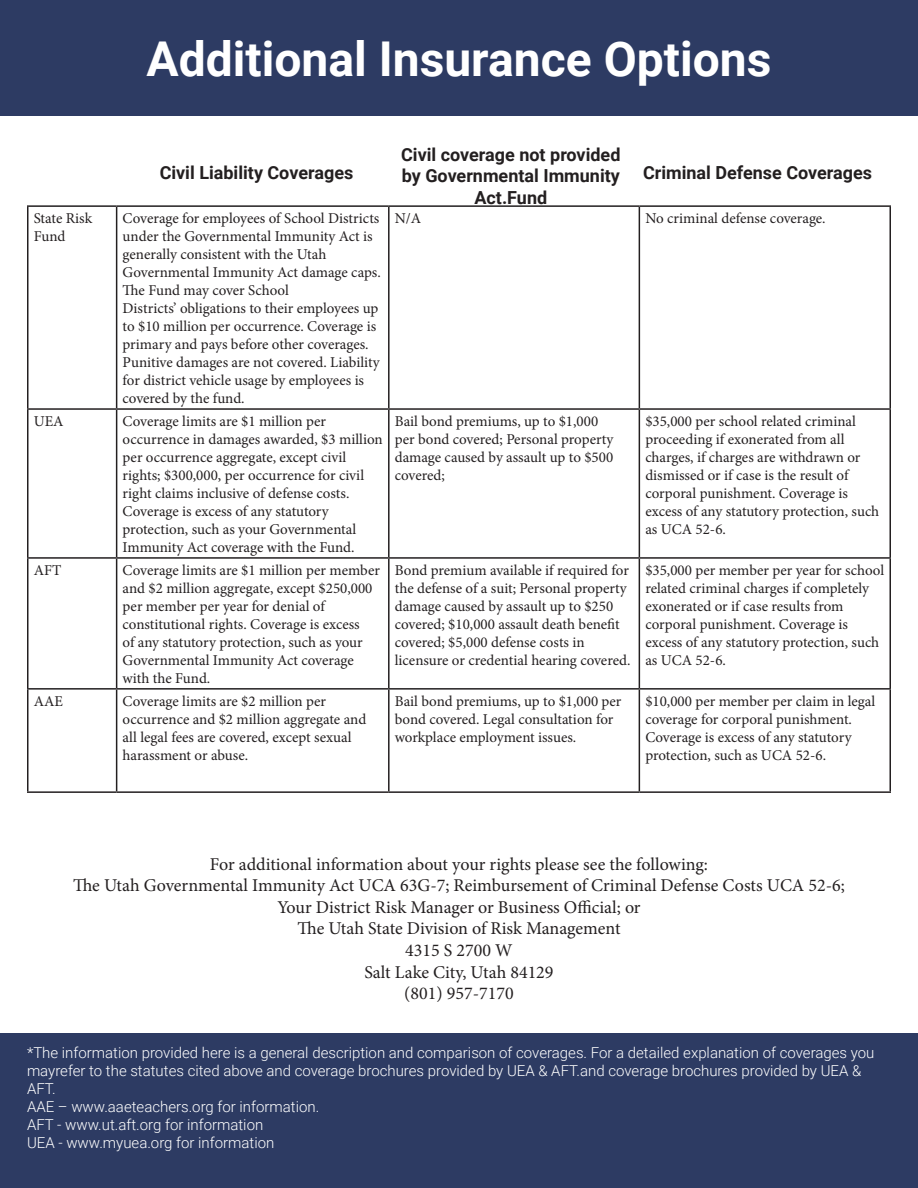
<style>
.page{position:relative;width:918px;height:1188px;background:#fff}
.page>*{position:absolute;margin:0;border:0;box-sizing:border-box;transform-origin:0 0}
.t1{font:700 48px "Roboto";color:#fff}
.t2{font:18px "Minion Pro";color:#231f20}
.t3{font:700 18px/21.6px "Roboto";color:#231f20;text-align:center}
.t4{font:15px/18px "Minion Pro";color:#231f20}
.t5{font:300 15px/18px "Roboto";color:#fff}
</style>
<div class="page">
<div style="left:0;top:0;width:918px;height:116px;background:#2d3b63"></div>
<hr style="left:27px;top:205px;width:90px;height:2px;background:#231f20">
<hr style="left:27px;top:207px;width:1px;height:201px;background:#231f20">
<hr style="left:117px;top:205px;width:272px;height:2px;background:#231f20">
<hr style="left:116px;top:207px;width:1px;height:201px;background:#231f20">
<hr style="left:389px;top:205px;width:250px;height:2px;background:#231f20">
<hr style="left:388px;top:207px;width:2px;height:201px;background:#231f20">
<hr style="left:639px;top:205px;width:252px;height:2px;background:#231f20">
<hr style="left:639px;top:207px;width:1px;height:201px;background:#231f20">
<hr style="left:890px;top:207px;width:1px;height:201px;background:#231f20">
<hr style="left:27px;top:408px;width:90px;height:2px;background:#231f20">
<hr style="left:27px;top:410px;width:1px;height:147px;background:#231f20">
<hr style="left:117px;top:408px;width:272px;height:2px;background:#231f20">
<hr style="left:116px;top:410px;width:1px;height:147px;background:#231f20">
<hr style="left:389px;top:408px;width:250px;height:2px;background:#231f20">
<hr style="left:388px;top:410px;width:2px;height:147px;background:#231f20">
<hr style="left:639px;top:408px;width:252px;height:2px;background:#231f20">
<hr style="left:639px;top:410px;width:1px;height:147px;background:#231f20">
<hr style="left:890px;top:410px;width:1px;height:147px;background:#231f20">
<hr style="left:27px;top:557px;width:90px;height:2px;background:#231f20">
<hr style="left:27px;top:559px;width:1px;height:129px;background:#231f20">
<hr style="left:117px;top:557px;width:272px;height:2px;background:#231f20">
<hr style="left:116px;top:559px;width:1px;height:129px;background:#231f20">
<hr style="left:389px;top:557px;width:250px;height:2px;background:#231f20">
<hr style="left:388px;top:559px;width:2px;height:129px;background:#231f20">
<hr style="left:639px;top:557px;width:252px;height:2px;background:#231f20">
<hr style="left:639px;top:559px;width:1px;height:129px;background:#231f20">
<hr style="left:890px;top:559px;width:1px;height:129px;background:#231f20">
<hr style="left:27px;top:688px;width:90px;height:2px;background:#231f20">
<hr style="left:27px;top:690px;width:1px;height:101px;background:#231f20">
<hr style="left:117px;top:688px;width:272px;height:2px;background:#231f20">
<hr style="left:116px;top:690px;width:1px;height:101px;background:#231f20">
<hr style="left:389px;top:688px;width:250px;height:2px;background:#231f20">
<hr style="left:388px;top:690px;width:2px;height:101px;background:#231f20">
<hr style="left:639px;top:688px;width:252px;height:2px;background:#231f20">
<hr style="left:639px;top:690px;width:1px;height:101px;background:#231f20">
<hr style="left:890px;top:690px;width:1px;height:101px;background:#231f20">
<hr style="left:27px;top:791px;width:90px;height:2px;background:#231f20">
<hr style="left:117px;top:791px;width:272px;height:2px;background:#231f20">
<hr style="left:389px;top:791px;width:250px;height:2px;background:#231f20">
<hr style="left:639px;top:791px;width:252px;height:2px;background:#231f20">
<div style="left:0;top:1034px;width:918px;height:154px;background:#2d3b63"></div>
<p class="t1" style="left:146px;top:25px;width:627px">Additional Insurance Options</p>
<p class="t4" style="left:34px;top:209px;width:60px">State Risk</p>
<p class="t4" style="left:34px;top:227px;width:33px">Fund</p>
<p class="t3" style="left:160px;top:161px;width:195px">Civil Liability Coverages</p>
<p class="t4" style="left:123px;top:209px;width:258px">Coverage for employees of School Districts under the Governmental Immunity Act is generally consistent with the Utah</p>
<p class="t4" style="left:123px;top:263px;width:260px">Governmental Immunity Act damage caps.<br>The Fund may cover School</p>
<p class="t4" style="left:123px;top:299px;width:258px">Districts’ obligations to their employees up to $10 million per occurrence. Coverage is primary and pays before other coverages.<br>Punitive damages are not covered. Liability for district vehicle usage by employees is covered by the fund.</p>
<p class="t4" style="left:34px;top:412px;width:31px">UEA</p>
<p class="t4" style="left:123px;top:412px;width:205px">Coverage limits are $1 million per</p>
<p class="t4" style="left:123px;top:430px;width:262px">occurrence in damages awarded, $3 million per occurrence aggregate, except civil rights; $300,000, per occurrence for civil right claims inclusive of defense costs.</p>
<p class="t4" style="left:123px;top:502px;width:208px">Coverage is excess of any statutory</p>
<p class="t4" style="left:123px;top:520px;width:235px">protection, such as your Governmental<br>Immunity Act coverage with the Fund.</p>
<p class="t4" style="left:34px;top:561px;width:29px">AFT</p>
<p class="t4" style="left:123px;top:561px;width:259px">Coverage limits are $1 million per member and $2 million aggregate, except $250,000 per member per year for denial of</p>
<p class="t4" style="left:123px;top:615px;width:242px">constitutional rights. Coverage is excess of any statutory protection, such as your Governmental Immunity Act coverage with the Fund.</p>
<p class="t4" style="left:34px;top:692px;width:31px">AAE</p>
<p class="t4" style="left:123px;top:692px;width:205px">Coverage limits are $2 million per</p>
<p class="t4" style="left:123px;top:710px;width:245px">occurrence and $2 million aggregate and all legal fees are covered, except sexual harassment or abuse.</p>
<p class="t3" style="left:401px;top:143px;width:221px">Civil coverage not provided by Governmental Immunity<br>Act.Fund</p>
<p class="t3" style="left:643px;top:161px;width:231px">Criminal Defense Coverages</p>
<p class="t4" style="left:395px;top:209px;width:28px">N/A</p>
<p class="t4" style="left:645px;top:209px;width:182px">No criminal defense coverage.</p>
<p class="t4" style="left:395px;top:412px;width:220px">Bail bond premiums, up to $1,000 per bond covered; Personal property damage caused by assault up to $500 covered;</p>
<p class="t4" style="left:645px;top:412px;width:217px">$35,000 per school related criminal proceeding if exonerated from all charges, if charges are withdrawn or dismissed or if case is the result of</p>
<p class="t4" style="left:645px;top:484px;width:235px">corporal punishment. Coverage is excess of any statutory protection, such as UCA 52-6.</p>
<p class="t4" style="left:395px;top:561px;width:236px">Bond premium available if required for the defense of a suit; Personal property damage caused by assault up to $250 covered; $10,000 assault death benefit covered; $5,000 defense costs in</p>
<p class="t4" style="left:395px;top:651px;width:237px">licensure or credential hearing covered.</p>
<p class="t4" style="left:645px;top:561px;width:240px">$35,000 per member per year for school related criminal charges if completely exonerated or if case results from</p>
<p class="t4" style="left:645px;top:615px;width:235px">corporal punishment. Coverage is excess of any statutory protection, such as UCA 52-6.</p>
<p class="t4" style="left:395px;top:692px;width:228px">Bail bond premiums, up to $1,000 per bond covered. Legal consultation for workplace employment issues.</p>
<p class="t4" style="left:645px;top:692px;width:232px">$10,000 per member per claim in legal coverage for corporal punishment.<br>Coverage is excess of any statutory protection, such as UCA 52-6.</p>
<p class="t2" style="left:210px;top:852px;width:500px">For additional information about your rights please see the following:</p>
<p class="t2" style="left:73px;top:873px;width:773px">The Utah Governmental Immunity Act UCA 63G-7; Reimbursement of Criminal Defense Costs UCA 52-6;</p>
<p class="t2" style="left:277px;top:895px;width:365px">Your District Risk Manager or Business Official; or</p>
<p class="t2" style="left:297px;top:917px;width:325px">The Utah State Division of Risk Management</p>
<p class="t2" style="left:405px;top:938px;width:109px">4315 S 2700 W</p>
<p class="t2" style="left:364px;top:960px;width:191px">Salt Lake City, Utah 84129</p>
<p class="t2" style="left:404px;top:981px;width:111px">(801) 957-7170</p>
<p class="t5" style="left:27px;top:1043px;width:849px">*The information provided here is a general description and comparison of coverages. For a detailed explanation of coverages you mayrefer to the statutes cited above and coverage brochures provided by UEA &amp; AFT.and coverage brochures provided by UEA &amp;<br>AFT.</p>
<p class="t5" style="left:27px;top:1097px;width:294px">AAE – www.aaeteachers.org for information.</p>
<p class="t5" style="left:27px;top:1115px;width:238px">AFT - www.ut.aft.org for information</p>
<p class="t5" style="left:27px;top:1133px;width:249px">UEA - www.myuea.org for information</p>
</div>
